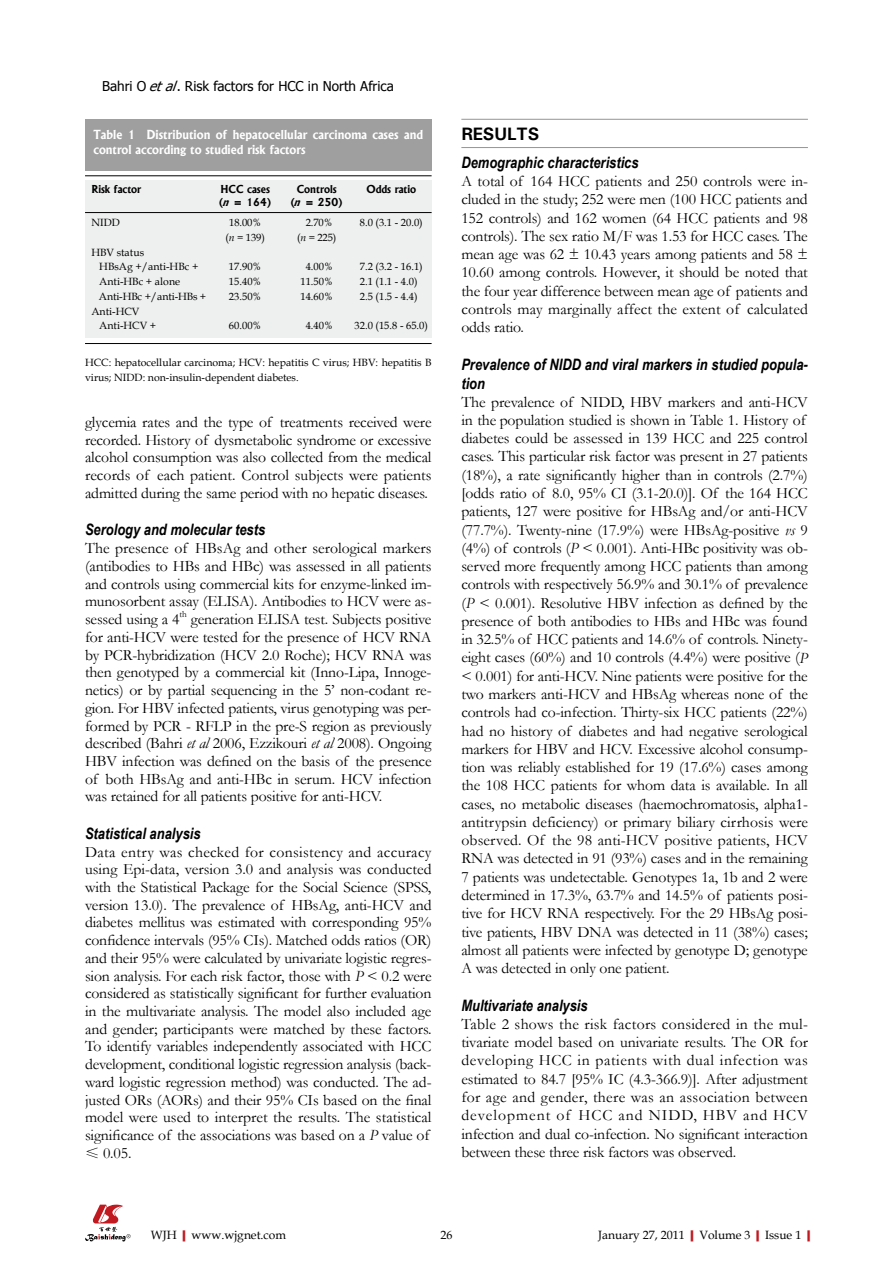
<style>
.page{position:relative;width:893px;height:1263px;background:#fff}
.page>*{position:absolute;margin:0;border:0;box-sizing:border-box;transform-origin:0 0}
.t1{font:700 18px "Univers";letter-spacing:-.01em;color:#000}
.t2{font:15.75px/18.3px "Garamond";letter-spacing:-.01em;color:#000;text-align:justify}
.t3{font:italic 700 15.75px/18.8px "Arial Narrow";color:#000}
.t4{font:13.5px "Tahoma";color:#000}
.t5{font:700 12px/15px "Albertus";letter-spacing:.005em;color:#fff}
.t6{font:12px "Book Antiqua";color:#000}
.t7{font:10.5px/15px "Book Antiqua";color:#000}
.t8{font:700 10.5px/12.6px "Albertus";color:#000}
.t9{font:9.15px "Garamond";color:#000}
.s1{font-style:italic}
.s2{font-family:"Sim Sun";font-size:14.25px}
.s3{font-weight:700;color:#c01920}
</style>
<div class="page">
<svg style="left:85px;top:1204px;width:46px;height:37px"></svg>
<div style="left:85px;top:119px;width:347px;height:52px;background:#9f9fa0"></div>
<div style="left:85px;top:181px;width:347px;height:157px;background:#eeefef"></div>
<hr style="left:85px;top:175px;width:347px;height:1px;background:#000">
<hr style="left:85px;top:212px;width:347px;height:1px;background:#000">
<hr style="left:85px;top:343px;width:347px;height:1px;background:#000">
<hr style="left:461px;top:119px;width:347px;height:1px;background:#949495">
<hr style="left:461px;top:147px;width:347px;height:1px;background:#949495">
<p class="t4" style="left:102px;top:77px;width:293px">Bahri O <span class="s1">etal</span>. Risk factors for HCC in North Africa</p>
<p class="t5" style="left:94px;top:127px;width:331px">Table 1 Distribution of hepatocellular carcinoma cases and control according to studied risk factors</p>
<p class="t8" style="left:91px;top:183px;width:51px">Risk factor</p>
<p class="t8" style="left:219px;top:183px;width:54px">HCC cases (<span class="s1">n</span> = 164)</p>
<p class="t8" style="left:290px;top:183px;width:54px;text-align:center">Controls (<span class="s1">n</span> = 250)</p>
<p class="t8" style="left:366px;top:183px;width:51px">Odds ratio</p>
<p class="t7" style="left:91px;top:215px;width:30px">NIDD</p>
<p class="t7" style="left:225px;top:215px;width:41px;text-align:center">18.00% (<span class="s1">n</span> = 139)</p>
<p class="t7" style="left:297px;top:215px;width:41px;text-align:center">2.70%<br>(<span class="s1">n</span> = 225)</p>
<p class="t7" style="left:360px;top:215px;width:64px">8.0 (3.1 - 20.0)</p>
<p class="t7" style="left:99px;top:244px;width:101px;text-indent:-8px">HBV status<br>HBsAg +/anti-HBc +</p>
<p class="t7" style="left:229px;top:259px;width:34px">17.90%</p>
<p class="t7" style="left:306px;top:259px;width:29px">4.00%</p>
<p class="t7" style="left:360px;top:259px;width:64px">7.2 (3.2 - 16.1)</p>
<p class="t7" style="left:99px;top:274px;width:82px">Anti-HBc + alone</p>
<p class="t7" style="left:229px;top:274px;width:34px">15.40%</p>
<p class="t7" style="left:300px;top:274px;width:34px">11.50%</p>
<p class="t7" style="left:360px;top:274px;width:59px">2.1 (1.1 - 4.0)</p>
<p class="t7" style="left:99px;top:289px;width:109px">Anti-HBc +/anti-HBs +</p>
<p class="t7" style="left:229px;top:289px;width:34px">23.50%</p>
<p class="t7" style="left:300px;top:289px;width:34px">14.60%</p>
<p class="t7" style="left:360px;top:289px;width:59px">2.5 (1.5 - 4.4)</p>
<p class="t7" style="left:99px;top:303px;width:59px;text-indent:-8px">Anti-HCV<br>Anti-HCV +</p>
<p class="t7" style="left:229px;top:318px;width:34px">60.00%</p>
<p class="t7" style="left:306px;top:318px;width:29px">4.40%</p>
<p class="t7" style="left:355px;top:318px;width:75px">32.0 (15.8 - 65.0)</p>
<p class="t7" style="left:85px;top:354px;width:348px">HCC: hepatocellular carcinoma; HCV: hepatitis C virus; HBV: hepatitis B virus; NIDD: non-insulin-dependent diabetes.</p>
<p class="t2" style="left:85px;top:413px;width:348px;line-height:17.7px">glycemia rates and the type of treatments received were recorded. History of dysmetabolic syndrome or excessive alcohol consumption was also collected from the medical records of each patient. Control subjects were patients admitted during the same period with no hepatic diseases.</p>
<p class="t3" style="left:85px;top:520px;width:182px">Serology and molecular tests</p>
<p class="t2" style="left:85px;top:539px;width:348px;line-height:17.7px">The presence of HBsAg and other serological markers (antibodies to HBs and HBc) was assessed in all patients and controls using commercial kits for enzyme-linked im&shy;munosorbent assay (ELISA). Antibodies to HCV were as&shy;sessed using a 4</p>
<p class="t9" style="left:179px;top:608px;width:9px">th</p>
<p class="t2" style="left:85px;top:610px;width:348px;line-height:17.7px;text-indent:106px">generation ELISA test. Subjects positive for anti-HCV were tested for the presence of HCV RNA by PCR-hybridization (HCV 2.0 Roche); HCV RNA was then genotyped by a commercial kit (Inno-Lipa, Innoge&shy;netics) or by partial sequencing in the 5’ non-codant re&shy;gion. For HBV infected patients, virus genotyping was per&shy;formed by PCR - RFLP in the pre-S region as previously described (Bahri <span class="s1">et al</span> 2006, Ezzikouri <span class="s1">et al</span> 2008). Ongoing HBV infection was defined on the basis of the pre-sence of both HBsAg and anti-HBc in serum. HCV infec-tion was retained for all patients positive for anti-HCV.</p>
<p class="t3" style="left:85px;top:823px;width:117px">Statistical analysis</p>
<p class="t2" style="left:85px;top:842px;width:348px;line-height:17.7px;text-align:left">Data entry was checked for consistency and accuracy using Epi-data, version 3.0 and analysis was conducted with the Statistical Package for the Social Science (SPSS, version 13.0). The prevalence of HBsAg, anti-HCV and diabetes mellitus was estimated with corresponding 95% confidence intervals (95% CIs). Matched odds ratios (OR) and their 95% were calculated by univariate logistic regres&shy;sion analysis. For each risk factor, those with <span class="s1">P</span> &lt; 0.2 were considered as statistically significant for further evaluation in the multivariate analysis. The model also included age and gender; participants were matched by these factors.<br>To identify variables independently associated with HCC development, conditional logistic regression analysis (back&shy;ward logistic regression method) was conducted. The ad&shy;justed ORs (AORs) and their 95% CIs based on the final model were used to interpret the results. The statistical significance of the associations was based on a <span class="s1">P</span> value of <span class="s2">≤</span> 0.05.</p>
<p class="t1" style="left:461px;top:122px;width:79px">RESULTS</p>
<p class="t3" style="left:461px;top:152px;width:179px">Demographic characteristics</p>
<p class="t2" style="left:461px;top:171px;width:348px">A total of 164 HCC patients and 250 controls were in&shy;cluded in the study; 252 were men (100 HCC patients and 152 controls) and 162 women (64 HCC patients and 98 controls). The sex ratio M/F was 1.53 for HCC cases. The mean age was 62 ± 10.43 years among patients and 58 ± 10.60 among controls. However, it should be noted that the four year difference between mean age of patients and controls may marginally affect the extent of calculated odds ratio.</p>
<p class="t3" style="left:461px;top:354px;width:348px">Prevalence of NIDD and viral markers in studied popula&shy;tion</p>
<p class="t2" style="left:461px;top:392px;width:348px;text-align:left">The prevalence of NIDD, HBV markers and anti-HCV in the population studied is shown in Table 1. History of diabetes could be assessed in 139 HCC and 225 control cases. This particular risk factor was present in 27 patients (18%), a rate significantly higher than in controls (2.7%) [odds ratio of 8.0, 95% CI (3.1-20.0)]. Of the 164 HCC patients, 127 were positive for HBsAg and/or anti-HCV (77.7%). Twenty-nine (17.9%) were HBsAg-positive <span class="s1">vs</span> 9 (4%) of controls (<span class="s1">P</span> &lt; 0.001). Anti-HBc positivity was ob&shy;served more frequently among HCC patients than among controls with respectively 56.9% and 30.1% of prevalence (<span class="s1">P</span> &lt; 0.001). Resolutive HBV infection as defined by the presence of both antibodies to HBs and HBc was found in 32.5% of HCC patients and 14.6% of controls. Ninety&shy;eight cases (60%) and 10 controls (4.4%) were positive (<span class="s1">P </span>&lt; 0.001) for anti-HCV. Nine patients were positive for the two markers anti-HCV and HBsAg whereas none of the controls had co-infection. Thirty-six HCC patients (22%) had no history of diabetes and had negative serological markers for HBV and HCV. Excessive alcohol consump&shy;tion was reliably established for 19 (17.6%) cases among the 108 HCC patients for whom data is available. In all cases, no metabolic diseases (haemochromatosis, alpha1- antitrypsin deficiency) or primary biliary cirrhosis were observed. Of the 98 anti-HCV positive patients, HCV RNA was detected in 91 (93%) cases and in the remaining 7 patients was undetectable. Genotypes 1a, 1b and 2 were determined in 17.3%, 63.7% and 14.5% of patients posi&shy;tive for HCV RNA respectively. For the 29 HBsAg posi&shy;tive patients, HBV DNA was detected in 11 (38%) cases; almost all patients were infected by genotype D; genotype A was detected in only one patient.</p>
<p class="t3" style="left:461px;top:995px;width:128px">Multivariate analysis</p>
<p class="t2" style="left:461px;top:1014px;width:348px">Table 2 shows the risk factors considered in the mul&shy;tivariate model based on univariate results. The OR for developing HCC in patients with dual infection was estimated to 84.7 [95% IC (4.3-366.9)]. After adjustment for age and gender, there was an association between development of HCC and NIDD, HBV and HCV infection and dual co-infection. No significant interaction between these three risk factors was observed.</p>
<p class="t6" style="left:151px;top:1226px;width:137px">WJH<span class="s3">|</span>www.wjgnet.com</p>
<p class="t6" style="left:440px;top:1226px;width:13px">26</p>
<p class="t6" style="left:598px;top:1226px;width:219px">January 27, 2011<span class="s3">|</span>Volume 3<span class="s3">|</span>Issue 1<span class="s3">|</span></p>
</div>
